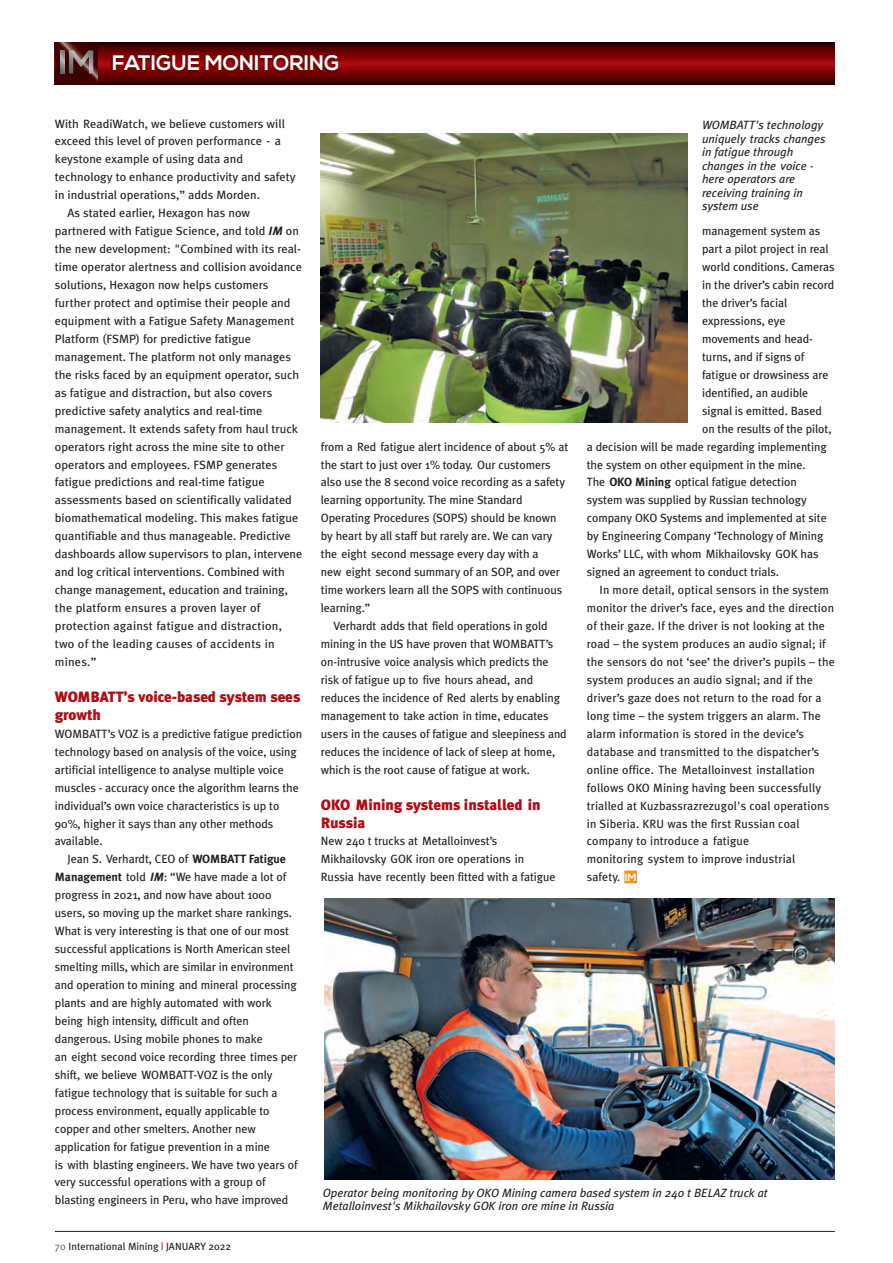
<style>
.page{position:relative;width:893px;height:1263px;background:#fff}
.page>*{position:absolute;margin:0;border:0;box-sizing:border-box;transform-origin:0 0}
.t1{font:700 21px "Nexa";color:#fff}
.t2{font:900 15px/18px "Meta Plus";letter-spacing:-.005em;color:#b00d15}
.t3{font:12px/18px "Meta Plus";letter-spacing:-.005em;color:#231f20}
.t4{font:italic 12px/13.5px "Meta Plus";color:#231f20}
.t5{font:10.5px "Meta Plus";color:#231f20}
.t6{font:700 10.5px "Nexa";color:#fff}
.s1{font-family:"Meta Plus Bold Caps";font-style:italic}
.s2{font-weight:700}
.s3{color:#6c6d70}
.s4{color:#b00d15}
</style>
<div class="page">
<img style="left:93px;top:84px;width:742px;height:1px">
<img style="left:93px;top:42px;width:742px;height:42px">
<svg style="left:56px;top:43px;width:41px;height:41px"></svg>
<svg style="left:61px;top:50px;width:4px;height:23px"></svg>
<svg style="left:69px;top:50px;width:24px;height:23px"></svg>
<hr style="left:55px;top:1231px;width:780px;height:1px;background:#231f20">
<img style="left:321px;top:134px;width:366px;height:289px">
<img style="left:325px;top:898px;width:509px;height:281px">
<div style="left:624px;top:870px;width:13px;height:13px;background:#f7931d"></div>
<p class="t1" style="left:112px;top:56px;width:229px">FATIGUE MONITORING</p>
<p class="t3" style="left:55px;top:115px;width:242px">With ReadiWatch, we believe customers will exceed this level of proven performance - a keystone example of using data and technology to enhance productivity and safety in industrial operations,” adds Morden.</p>
<p class="t3" style="left:55px;top:205px;width:249px;text-indent:13px">As stated earlier, Hexagon has now partnered with Fatigue Science, and told <span class="s1">IM</span> on the new development: "Combined with its real&shy;time operator alertness and collision avoidance solutions, Hexagon now helps customers further protect and optimise their people and equipment with a Fatigue Safety Management Platform (FSMP) for predictive fatigue management. The platform not only manages the risks faced by an equipment operator, such as fatigue and distraction, but also covers predictive safety analytics and real-time management. It extends safety from haul truck operators right across the mine site to other operators and employees. FSMP generates fatigue predictions and real-time fatigue assessments based on scientifically validated biomathematical modeling. This makes fatigue quantifiable and thus manageable. Predictive dashboards allow supervisors to plan, intervene and log critical interventions. Combined with change management, education and training, the platform ensures a proven layer of protection against fatigue and distraction, two of the leading causes of accidents in mines.”</p>
<p class="t2" style="left:55px;top:689px;width:247px">WOMBATT’s voice-based system sees growth</p>
<p class="t3" style="left:55px;top:725px;width:249px">WOMBATT’s VOZ is a predictive fatigue prediction technology based on analysis of the voice, using artificial intelligence to analyse multiple voice muscles - accuracy once the algorithm learns the individual’s own voice characteristics is up to 90%, higher it says than any other methods available.</p>
<p class="t3" style="left:55px;top:851px;width:244px;text-indent:13px">Jean S. Verhardt, CEO of <span class="s2">WOMBATT Fatigue Management</span> told <span class="s1">IM</span>: “We have made a lot of progress in 2021, and now have about 1000 users, so moving up the market share rankings.<br>What is very interesting is that one of our most successful applications is North American steel smelting mills, which are similar in environment and operation to mining and mineral processing plants and are highly automated with work being high intensity, difficult and often dangerous. Using mobile phones to make<br>an eight second voice recording three times per shift, we believe WOMBATT-VOZ is the only fatigue technology that is suitable for such a process environment, equally applicable to copper and other smelters. Another new application for fatigue prevention in a mine<br>is with blasting engineers. We have two years of very successful operations with a group of blasting engineers in Peru, who have improved</p>
<p class="t5" style="left:55px;top:1242px;width:177px"><span class="s3">70</span> International Mining <span class="s4">|</span> JANUARY 2022</p>
<p class="t3" style="left:321px;top:438px;width:249px">from a Red fatigue alert incidence of about 5% at the start to just over 1% today. Our customers also use the 8 second voice recording as a safety learning opportunity. The mine Standard Operating Procedures (SOPS) should be known by heart by all staff but rarely are. We can vary the eight second message every day with a<br>new eight second summary of an SOP, and over time workers learn all the SOPS with continuous learning.”</p>
<p class="t3" style="left:321px;top:618px;width:248px;text-indent:13px">Verhardt adds that field operations in gold mining in the US have proven that WOMBATT’s on-intrusive voice analysis which predicts the risk of fatigue up to five hours ahead, and reduces the incidence of Red alerts by enabling management to take action in time, educates users in the causes of fatigue and sleepiness and reduces the incidence of lack of sleep at home, which is the root cause of fatigue at work.</p>
<p class="t2" style="left:321px;top:796px;width:221px">OKO Mining systems installed in<br>Russia</p>
<p class="t3" style="left:321px;top:833px;width:236px">New 240 t trucks at Metalloinvest’s<br>Mikhailovsky GOK iron ore operations in<br>Russia have recently been fitted with a fatigue</p>
<p class="t4" style="left:702px;top:119px;width:125px">WOMBATT's technology uniquely tracks changes in fatigue through changes in the voice - here operators are receiving training in system use</p>
<p class="t3" style="left:702px;top:223px;width:120px">management system as</p>
<p class="t3" style="left:702px;top:241px;width:128px">part a pilot project in real</p>
<p class="t3" style="left:702px;top:259px;width:134px">world conditions. Cameras</p>
<p class="t3" style="left:702px;top:277px;width:134px">in the driver’s cabin record</p>
<p class="t3" style="left:702px;top:295px;width:87px">the driver’s facial</p>
<p class="t3" style="left:702px;top:313px;width:85px">expressions, eye</p>
<p class="t3" style="left:702px;top:331px;width:112px">movements and head-</p>
<p class="t3" style="left:702px;top:349px;width:104px">turns, and if signs of</p>
<p class="t3" style="left:702px;top:366px;width:128px">fatigue or drowsiness are</p>
<p class="t3" style="left:702px;top:384px;width:108px">identified, an audible</p>
<p class="t3" style="left:702px;top:402px;width:121px">signal is emitted. Based</p>
<p class="t3" style="left:702px;top:420px;width:131px">on the results of the pilot,</p>
<p class="t3" style="left:587px;top:438px;width:241px">a decision will be made regarding implementing</p>
<p class="t3" style="left:587px;top:456px;width:220px">the system on other equipment in the mine.</p>
<p class="t3" style="left:587px;top:474px;width:211px">The <span class="s2">OKO Mining</span> optical fatigue detection</p>
<p class="t3" style="left:587px;top:492px;width:221px">system was supplied by Russian technology</p>
<p class="t3" style="left:587px;top:510px;width:241px">company OKO Systems and implemented at site</p>
<p class="t3" style="left:587px;top:528px;width:238px">by Engineering Company ‘Technology of Mining</p>
<p class="t3" style="left:587px;top:546px;width:233px">Works’ LLC, with whom Mikhailovsky GOK has</p>
<p class="t3" style="left:587px;top:564px;width:194px">signed an agreement to conduct trials.</p>
<p class="t3" style="left:587px;top:582px;width:249px;text-indent:13px">In more detail, optical sensors in the system monitor the driver’s face, eyes and the direction of their gaze. If the driver is not looking at the road – the system produces an audio signal; if the sensors do not ‘see’ the driver’s pupils – the system produces an audio signal; and if the driver’s gaze does not return to the road for a long time – the system triggers an alarm. The alarm information is stored in the device’s database and transmitted to the dispatcher’s online office. The Metalloinvest installation follows OKO Mining having been successfully trialled at Kuzbassrazrezugol's coal operations in Siberia. KRU was the first Russian coal company to introduce a fatigue<br>monitoring system to improve industrial<br>safety.</p>
<p class="t6" style="left:625px;top:873px;width:13px">IM</p>
<p class="t4" style="left:323px;top:1187px;width:446px">Operator being monitoring by OKO Mining camera based system in 240 t BELAZ truck at<br>Metalloinvest's Mikhailovsky GOK iron ore mine in Russia</p>
</div>
